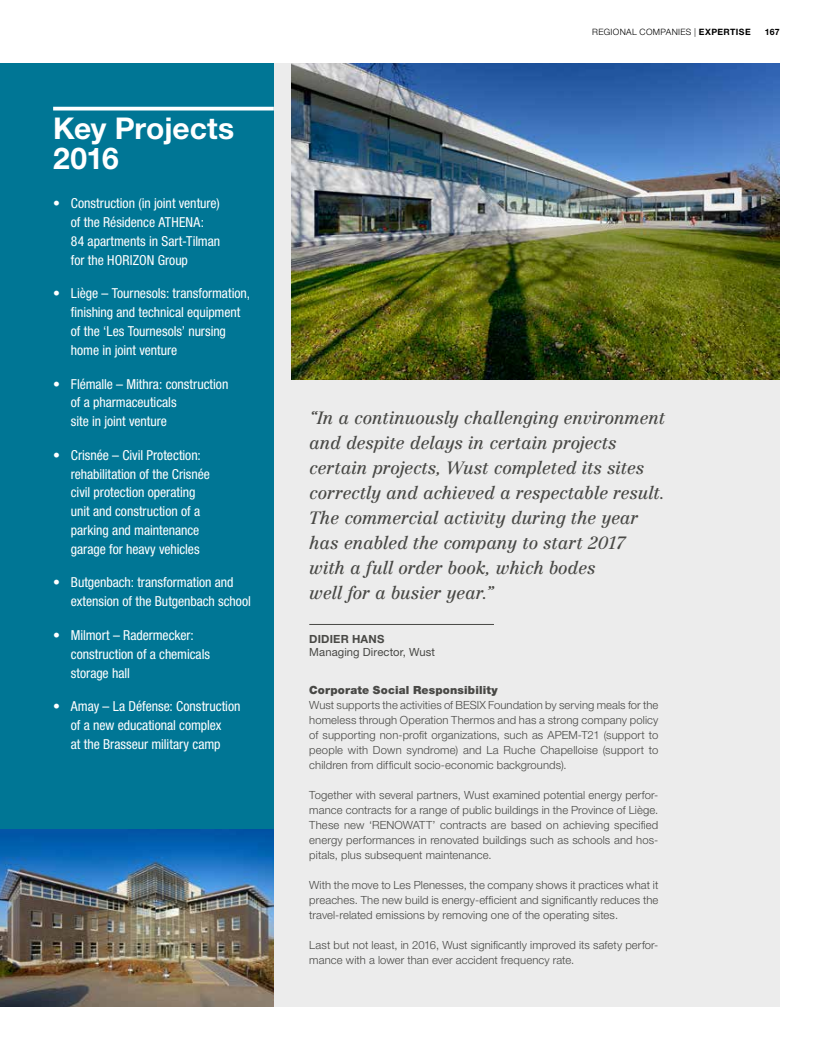
<style>
.page{position:relative;width:815px;height:1053px;background:#fff}
.page>*{position:absolute;margin:0;border:0;box-sizing:border-box;transform-origin:0 0}
.t1{font:700 30px/30px "Helvetica Neue LT Std";letter-spacing:-.005em;color:#fff}
.t2{font:italic 17.5px/25px "Centennial LT Std";letter-spacing:-.01em;color:#484845}
.t3{font:condensed 13.75px/18.8px "Helvetica Neue LT Std";letter-spacing:-.005em;color:#fff}
.t4{font:300 11.25px/15px "Helvetica Neue LT Std";letter-spacing:.01em;color:#484845;text-align:justify}
.t5{font:900 11.25px "Helvetica Neue LT Std";letter-spacing:.015em;color:#484845}
.t6{font:11.25px "Helvetica Neue LT Std";letter-spacing:.01em;color:#484845}
.t7{font:700 11.25px "Helvetica Neue LT Std";letter-spacing:.015em;color:#484845}
.t8{font:300 8.75px "Helvetica Neue LT Std";letter-spacing:.04em;color:#000}
.t9{font:700 8.75px "Helvetica Neue LT Std";color:#000}
.s1{font-weight:700}
</style>
<div class="page">
<div style="left:0;top:64px;width:780px;height:942px;background:#ececec"></div>
<div style="left:0;top:64px;width:274px;height:942px;background:#007695"></div>
<img style="left:292px;top:64px;width:488px;height:315px">
<img style="left:0;top:829px;width:274px;height:177px">
<hr style="left:53px;top:107px;width:221px;height:3px;background:#fff">
<hr style="left:309px;top:624px;width:185px;height:1px;background:#484845">
<h1 class="t1" style="left:53px;top:112px;width:183px">Key Projects<br>2016</h1>
<p class="t3" style="left:71px;top:194px;width:151px;text-indent:-18px">• Construction (in joint venture) of the Résidence ATHENA:<br>84 apartments in Sart-Tilman for the HORIZON Group</p>
<p class="t3" style="left:71px;top:284px;width:181px;text-indent:-18px">• Liège – Tournesols: transformation, finishing and technical equipment of the ‘Les Tournesols’ nursing home in joint venture</p>
<p class="t3" style="left:71px;top:374px;width:159px;text-indent:-18px">• Flémalle – Mithra: construction of a pharmaceuticals<br>site in joint venture</p>
<p class="t3" style="left:71px;top:445px;width:140px;text-indent:-18px">• Crisnée – Civil Protection: rehabilitation of the Crisnée civil protection operating unit and construction of a parking and maintenance garage for heavy vehicles</p>
<p class="t3" style="left:71px;top:573px;width:182px;text-indent:-18px">• Butgenbach: transformation and extension of the Butgenbach school</p>
<p class="t3" style="left:71px;top:625px;width:141px;text-indent:-18px">• Milmort – Radermecker: construction of a chemicals storage hall</p>
<p class="t3" style="left:53px;top:697px;width:189px;text-align:center">• Amay – La Défense: Construction of a new educational complex<br>at the Brasseur military camp</p>
<p class="t8" style="left:592px;top:27px;width:160px">REGIONAL COMPANIES | <span class="s1">EXPERTISE</span></p>
<p class="t9" style="left:765px;top:26px;width:16px">167</p>
<p class="t2" style="left:309px;top:405px;width:358px">“In a continuously challenging environment and despite delays in certain projects certain projects, Wust completed its sites correctly and achieved a respectable result.<br>The commercial activity during the year has enabled the company to start 2017 with a full order book, which bodes<br>well for a busier year.”</p>
<p class="t7" style="left:309px;top:631px;width:77px">DIDIER HANS</p>
<p class="t6" style="left:309px;top:645px;width:127px">Managing Director, Wust</p>
<p class="t5" style="left:309px;top:683px;width:190px">Corporate Social Responsibility</p>
<p class="t4" style="left:309px;top:697px;width:351px">Wust supports the activities of BESIX Foundation by serving meals for the homeless through Operation Thermos and has a strong company policy of supporting non-profit organizations, such as APEM-T21 (support to people with Down syndrome) and La Ruche Chapelloise (support to children from difficult socio-economic backgrounds).</p>
<p class="t4" style="left:309px;top:787px;width:351px">Together with several partners, Wust examined potential energy perfor&shy;mance contracts for a range of public buildings in the Province of Liège.<br>These new ‘RENOWATT’ contracts are based on achieving specified energy performances in renovated buildings such as schools and hos&shy;pitals, plus subsequent maintenance.</p>
<p class="t4" style="left:309px;top:877px;width:351px">With the move to Les Plenesses, the company shows it practices what it preaches. The new build is energy-efficient and significantly reduces the travel-related emissions by removing one of the operating sites.</p>
<p class="t4" style="left:309px;top:937px;width:351px">Last but not least, in 2016, Wust significantly improved its safety perfor&shy;mance with a lower than ever accident frequency rate.</p>
</div>
